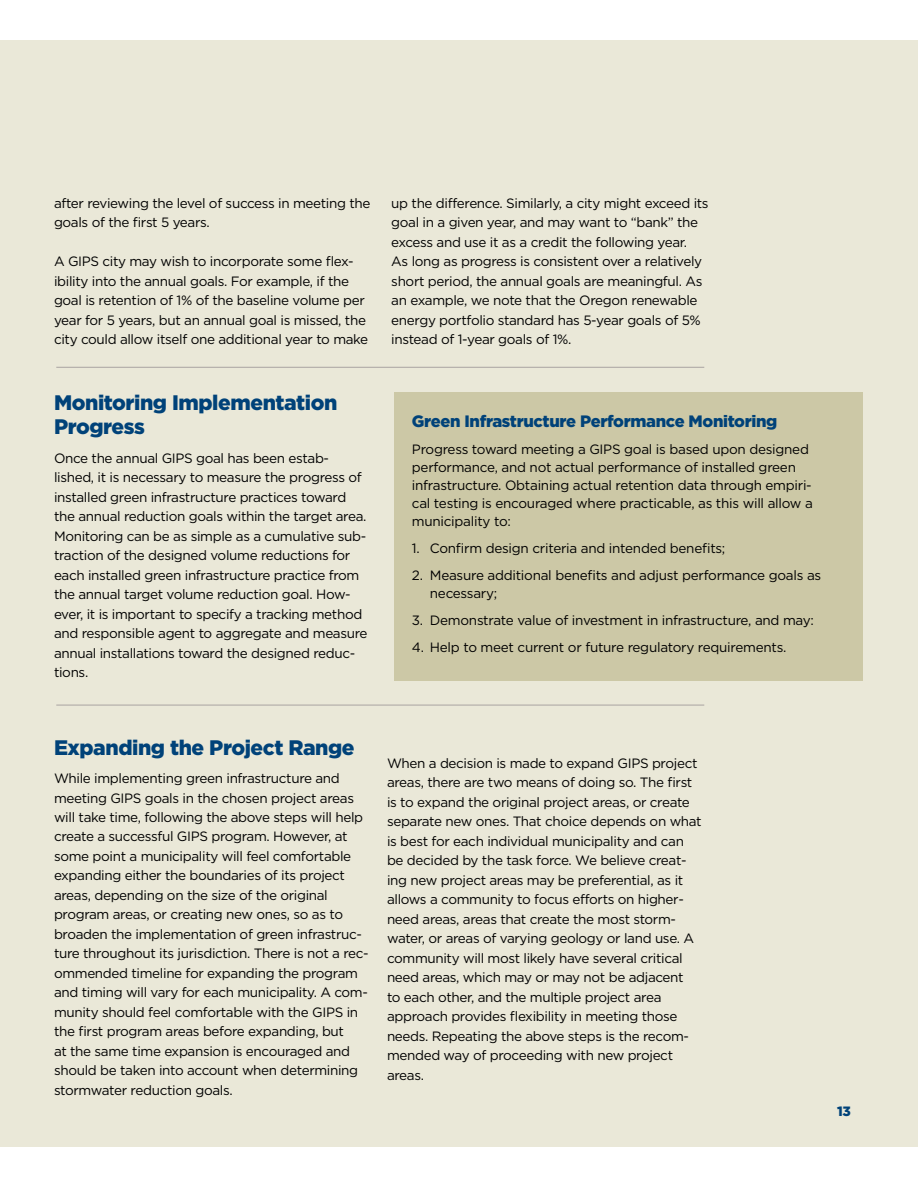
<style>
.page{position:relative;width:918px;height:1188px;background:#fff}
.page>*{position:absolute;margin:0;border:0;box-sizing:border-box;transform-origin:0 0}
.t1{font:900 21px/24px "Gotham HTF";letter-spacing:-.02em;color:#004279}
.t2{font:900 16.5px "Gotham HTF";letter-spacing:-.02em;color:#004279}
.t3{font:13.5px/19.5px "Gotham HTF";letter-spacing:-.025em;color:#000}
.t4{font:900 13.5px "Gotham HTF";color:#004279}
</style>
<div class="page">
<div style="left:0;top:40px;width:918px;height:1108px;background:#eae8d8"></div>
<div style="left:394px;top:392px;width:469px;height:289px;background:#ccc8a6"></div>
<hr style="left:56px;top:367px;width:648px;height:1px;background:#a9a3a1">
<hr style="left:56px;top:705px;width:648px;height:1px;background:#a9a3a1">
<p class="t3" style="left:54px;top:193px;width:318px">after reviewing the level of success in meeting the goals of the first 5 years.</p>
<p class="t3" style="left:54px;top:252px;width:316px">A GIPS city may wish to incorporate some flex&shy;ibility into the annual goals. For example, if the goal is retention of 1% of the baseline volume per year for 5 years, but an annual goal is missed, the city could allow itself one additional year to make</p>
<h1 class="t1" style="left:54px;top:390px;width:285px">Monitoring Implementation<br>Progress</h1>
<p class="t3" style="left:54px;top:448px;width:315px">Once the annual GIPS goal has been estab&shy;lished, it is necessary to measure the progress of installed green infrastructure practices toward the annual reduction goals within the target area.<br>Monitoring can be as simple as a cumulative sub&shy;traction of the designed volume reductions for each installed green infrastructure practice from the annual target volume reduction goal. How&shy;ever, it is important to specify a tracking method and responsible agent to aggregate and measure annual installations toward the designed reduc&shy;tions.</p>
<p class="t3" style="left:391px;top:193px;width:319px">up the difference. Similarly, a city might exceed its goal in a given year, and may want to “bank” the excess and use it as a credit the following year.<br>As long as progress is consistent over a relatively short period, the annual goals are meaningful. As an example, we note that the Oregon renewable energy portfolio standard has 5-year goals of 5% instead of 1-year goals of 1%.</p>
<p class="t2" style="left:412px;top:411px;width:367px">Green Infrastructure Performance Monitoring</p>
<p class="t3" style="left:412px;top:440px;width:402px;line-height:18px">Progress toward meeting a GIPS goal is based upon designed performance, and not actual performance of installed green infrastructure. Obtaining actual retention data through empiri&shy;cal testing is encouraged where practicable, as this will allow a municipality to:</p>
<p class="t3" style="left:412px;top:538px;width:315px">1. Confirm design criteria and intended benefits;</p>
<p class="t3" style="left:430px;top:566px;width:393px;line-height:18px;text-indent:-18px">2. Measure additional benefits and adjust performance goals as necessary;</p>
<p class="t3" style="left:412px;top:610px;width:404px">3. Demonstrate value of investment in infrastructure, and may:</p>
<p class="t3" style="left:412px;top:637px;width:376px">4. Help to meet current or future regulatory requirements.</p>
<h1 class="t1" style="left:54px;top:735px;width:302px">Expanding the Project Range</h1>
<p class="t3" style="left:54px;top:768px;width:316px">While implementing green infrastructure and meeting GIPS goals in the chosen project areas will take time, following the above steps will help create a successful GIPS program. However, at some point a municipality will feel comfortable expanding either the boundaries of its project areas, depending on the size of the original program areas, or creating new ones, so as to broaden the implementation of green infrastruc&shy;ture throughout its jurisdiction. There is not a rec&shy;ommended timeline for expanding the program and timing will vary for each municipality. A com&shy;munity should feel comfortable with the GIPS in the first program areas before expanding, but<br>at the same time expansion is encouraged and should be taken into account when determining stormwater reduction goals.</p>
<p class="t3" style="left:387px;top:753px;width:316px">When a decision is made to expand GIPS project areas, there are two means of doing so. The first is to expand the original project areas, or create separate new ones. That choice depends on what is best for each individual municipality and can be decided by the task force. We believe creat&shy;ing new project areas may be preferential, as it allows a community to focus efforts on higher&shy;need areas, areas that create the most storm&shy;water, or areas of varying geology or land use. A community will most likely have several critical need areas, which may or may not be adjacent<br>to each other, and the multiple project area approach provides flexibility in meeting those needs. Repeating the above steps is the recom&shy;mended way of proceeding with new project areas.</p>
<p class="t4" style="left:837px;top:1104px;width:15px">13</p>
</div>
